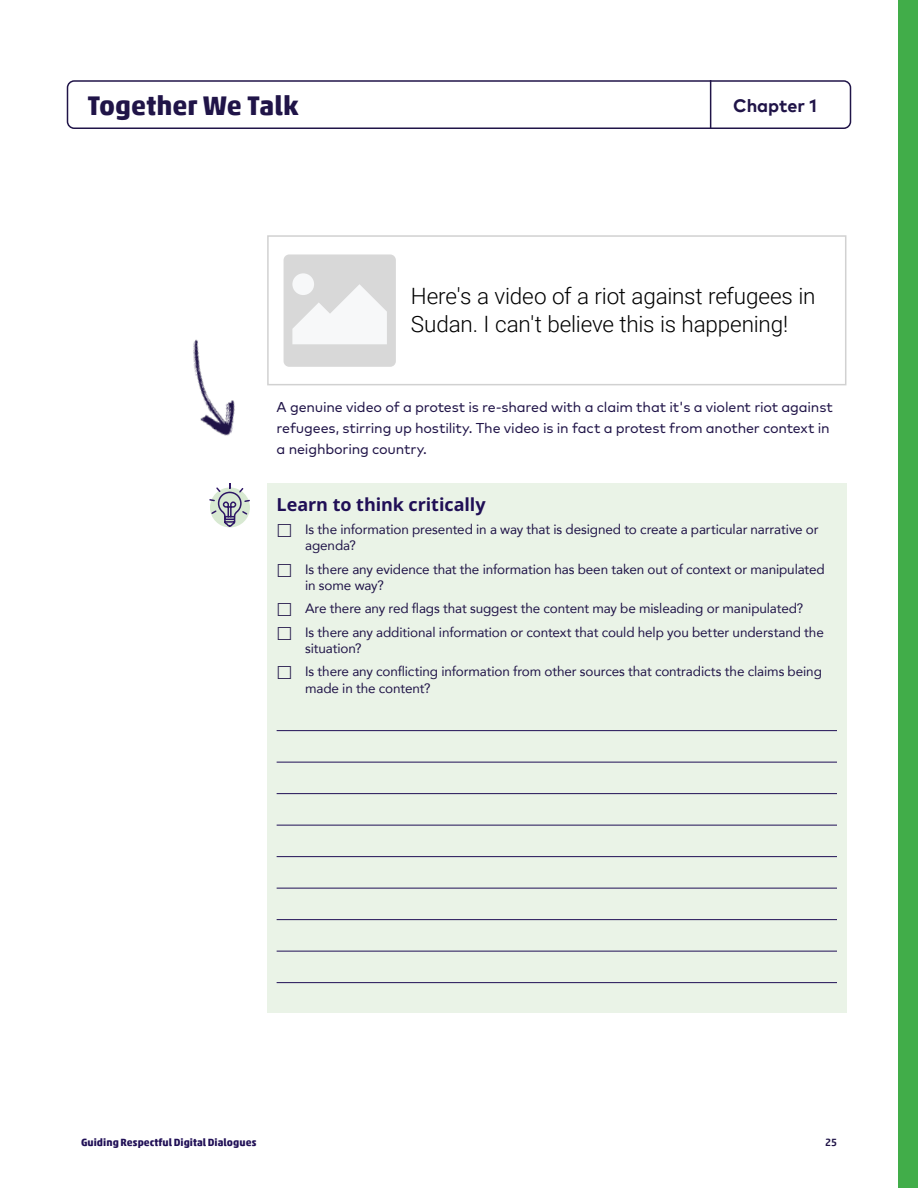
<style>
.page{position:relative;width:918px;height:1188px;background:#fff}
.page>*{position:absolute;margin:0;border:0;box-sizing:border-box;transform-origin:0 0}
.t1{font:700 27px "Akko Pro";color:#201448}
.t2{font:300 22.5px/28.5px "Roboto";letter-spacing:-.01em;color:#000}
.t3{font:700 18px "Noto Sans";letter-spacing:-.005em;color:#200f56}
.t4{font:700 18px "Mark Pro";color:#201448}
.t5{font:14.25px/21px "Mark Pro";letter-spacing:-.01em;color:#201448}
.t6{font:13.5px/16.5px "Avenir";letter-spacing:-.01em;color:#201448}
.t7{font:700 10.5px "Akko Pro";letter-spacing:.005em;color:#200f56}
.t8{font:500 10.5px "Akko Pro";color:#201448}
</style>
<div class="page">
<div style="left:67px;top:80px;width:784px;height:49px;border:2px solid #201448;border-radius:7px"></div>
<div style="left:267px;top:483px;width:579px;height:529px;background:#eaf3e7"></div>
<div style="left:267px;top:235px;width:579px;height:150px;background:#fff;border:2px solid #d1d1d1"></div>
<div style="left:284px;top:254px;width:112px;height:113px;background:#d8d8d8;border-radius:6px"></div>
<svg style="left:292px;top:284px;width:95px;height:60px"></svg>
<div style="left:292px;top:273px;width:22px;height:22px;background:#f7f8f9;border-radius:50%"></div>
<hr style="left:277px;top:730px;width:560px;height:1px;background:#200f56">
<hr style="left:277px;top:762px;width:560px;height:1px;background:#200f56">
<hr style="left:277px;top:793px;width:560px;height:1px;background:#200f56">
<hr style="left:277px;top:825px;width:560px;height:1px;background:#200f56">
<hr style="left:277px;top:856px;width:560px;height:1px;background:#200f56">
<hr style="left:277px;top:888px;width:560px;height:1px;background:#200f56">
<hr style="left:277px;top:919px;width:560px;height:1px;background:#200f56">
<hr style="left:277px;top:951px;width:560px;height:1px;background:#200f56">
<hr style="left:277px;top:982px;width:560px;height:1px;background:#200f56">
<hr style="left:710px;top:80px;width:1px;height:49px;background:#201448">
<svg style="left:209px;top:483px;width:41px;height:45px"></svg>
<div style="left:899px;top:0;width:19px;height:1188px;background:#41ad49"></div>
<img style="left:193px;top:339px;width:42px;height:97px">
<h1 class="t1" style="left:88px;top:89px;width:212px">Together We Talk</h1>
<h3 class="t4" style="left:733px;top:92px;width:85px">Chapter 1</h3>
<h2 class="t2" style="left:411px;top:281px;width:406px">Here's a video of a riot against refugees in<br>Sudan. I can't believe this is happening!</h2>
<p class="t5" style="left:277px;top:396px;width:558px">A genuine video of a protest is re-shared with a claim that it's a violent riot against refugees, stirring up hostility. The video is in fact a protest from another context in a neighboring country.</p>
<h3 class="t3" style="left:277px;top:494px;width:210px">Learn to think critically</h3>
<p class="t6" style="left:305px;top:520px;width:515px">Is the information presented in a way that is designed to create a particular narrative or agenda?</p>
<p class="t6" style="left:305px;top:560px;width:521px">Is there any evidence that the information has been taken out of context or manipulated in some way?</p>
<p class="t6" style="left:305px;top:597px;width:520px;line-height:23.2px">Are there any red flags that suggest the content may be misleading or manipulated?<br>Is there any additional information or context that could help you better understand the</p>
<p class="t6" style="left:305px;top:636px;width:518px;line-height:23.2px">situation?<br>Is there any conflicting information from other sources that contradicts the claims being</p>
<p class="t6" style="left:305px;top:679px;width:127px">made in the content?</p>
<p class="t7" style="left:81px;top:1136px;width:177px">Guiding Respectful Digital Dialogues</p>
<p class="t8" style="left:825px;top:1136px;width:13px">25</p>
</div>
